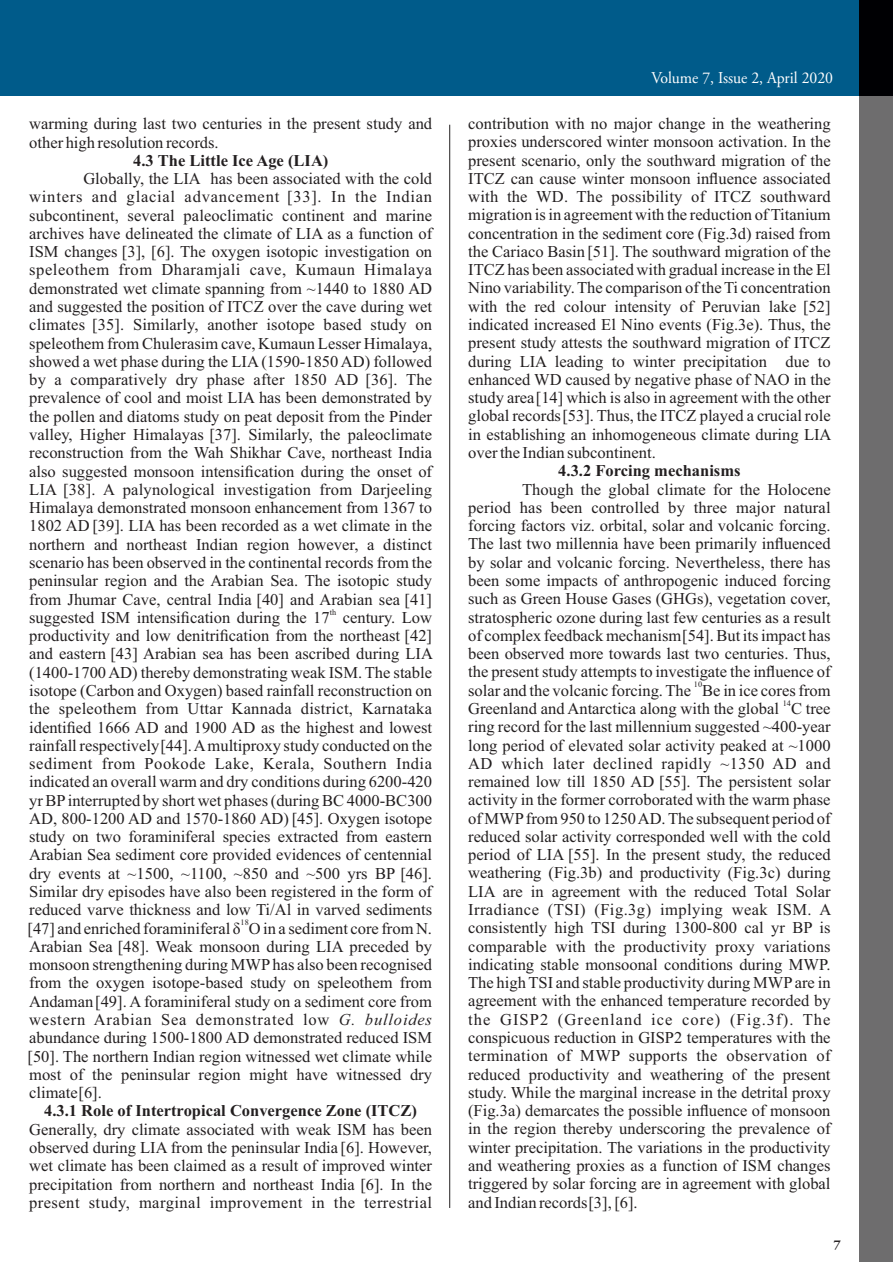
<style>
.page{position:relative;width:893px;height:1262px;background:#fff}
.page>*{position:absolute;margin:0;border:0;box-sizing:border-box;transform-origin:0 0}
.t1{font:16.5px/18.3px "Times New Roman";color:#231f20;text-align:justify}
.t2{font:700 16.5px "Times New Roman";color:#231f20}
.t3{font:16.5px "Adobe Garamond Pro";color:#fff;scale:.95 1}
.t4{font:700 13.5px "Adobe Garamond Pro";color:#231f20}
.t5{font:8.25px "Times New Roman";color:#231f20}
.s1{font-style:italic}
</style>
<div class="page">
<div style="left:858px;top:96px;width:35px;height:1166px;background:#6e6d6e"></div>
<div style="left:858px;top:0;width:35px;height:96px;background:#000003"></div>
<hr style="left:449px;top:125px;width:1px;height:1083px;background:#231f20">
<div style="left:0;top:0;width:858px;height:96px;background:#005b8a"></div>
<p class="t1" style="left:29px;top:116px;width:404px">warming during last two centuries in the present study and other high resolution records.</p>
<p class="t2" style="left:133px;top:155px;width:197px">4.3 The Little Ice Age (LIA)</p>
<p class="t1" style="left:29px;top:171px;width:404px;text-indent:54px">Globally, the LIA has been associated with the cold winters and glacial advancement [33]. In the Indian subcontinent, several paleoclimatic continent and marine archives have delineated the climate of LIA as a function of ISM changes [3], [6]. The oxygen isotopic investigation on speleothem from Dharamjali cave, Kumaun Himalaya demonstrated wet climate spanning from ~1440 to 1880 AD and suggested the position of ITCZ over the cave during wet climates [35]. Similarly, another isotope based study on speleothem from Chulerasim cave, Kumaun Lesser Himalaya, showed a wet phase during the LIA (1590-1850 AD) followed by a comparatively dry phase after 1850 AD [36]. The prevalence of cool and moist LIA has been demonstrated by the pollen and diatoms study on peat deposit from the Pinder valley, Higher Himalayas [37]. Similarly, the paleoclimate reconstruction from the Wah Shikhar Cave, northeast India also suggested monsoon intensification during the onset of LIA [38]. A palynological investigation from Darjeeling Himalaya demonstrated monsoon enhancement from 1367 to 1802 AD [39]. LIA has been recorded as a wet climate in the northern and northeast Indian region however, a distinct scenario has been observed in the continental records from the peninsular region and the Arabian Sea. The isotopic study from Jhumar Cave, central India [40] and Arabian sea [41]</p>
<p class="t5" style="left:330px;top:609px;width:8px">th</p>
<p class="t1" style="left:29px;top:609px;width:405px">suggested ISM intensification during the 17 century. Low productivity and low denitrification from the northeast [42] and eastern [43] Arabian sea has been ascribed during LIA (1400-1700 AD) thereby demonstrating weak ISM. The stable isotope (Carbon and Oxygen) based rainfall reconstruction on the speleothem from Uttar Kannada district, Karnataka identified 1666 AD and 1900 AD as the highest and lowest rainfall respectively [44]. Amultiproxy study conducted on the sediment from Pookode Lake, Kerala, Southern India indicated an overall warm and dry conditions during 6200-420 yr BPinterrupted by short wet phases (during BC 4000-BC300<br>AD, 800-1200 AD and 1570-1860 AD) [45]. Oxygen isotope study on two foraminiferal species extracted from eastern Arabian Sea sediment core provided evidences of centennial dry events at ~1500, ~1100, ~850 and ~500 yrs BP [46].<br>Similar dry episodes have also been registered in the form of reduced varve thickness and low Ti/Al in varved sediments</p>
<p class="t5" style="left:240px;top:919px;width:10px">18</p>
<p class="t1" style="left:27px;top:920px;width:406px">[47] and enriched foraminiferal δ O in a sediment core from N.<br>Arabian Sea [48]. Weak monsoon during LIA preceded by monsoon strengthening during MWPhas also been recognised from the oxygen isotope-based study on speleothem from Andaman [49]. A foraminiferal study on a sediment core from western Arabian Sea demonstrated low <span class="s1">G. bulloides </span>abundance during 1500-1800 AD demonstrated reduced ISM [50]. The northern Indian region witnessed wet climate while most of the peninsular region might have witnessed dry climate [6].</p>
<p class="t2" style="left:44px;top:1105px;width:374px">4.3.1 Role of Intertropical Convergence Zone (ITCZ)</p>
<p class="t1" style="left:29px;top:1121px;width:404px">Generally, dry climate associated with weak ISM has been observed during LIA from the peninsular India [6]. However, wet climate has been claimed as a result of improved winter precipitation from northern and northeast India [6]. In the present study, marginal improvement in the terrestrial</p>
<p class="t3" style="left:651px;top:71px;width:193px">Volume 7, Issue 2, April 2020</p>
<p class="t1" style="left:468px;top:116px;width:365px">contribution with no major change in the weathering proxies underscored winter monsoon activation. In the present scenario, only the southward migration of the ITCZ can cause winter monsoon influence associated with the WD. The possibility of ITCZ southward migration is in agreement with the reduction of Titanium concentration in the sediment core (Fig.3d) raised from the Cariaco Basin [51]. The southward migration of the ITCZ has been associated with gradual increase in the El Nino variability. The comparison of the Ti concentration with the red colour intensity of Peruvian lake [52] indicated increased El Nino events (Fig.3e). Thus, the present study attests the southward migration of ITCZ during LIA leading to winter precipitation due to enhanced WD caused by negative phase of NAO in the study area [14] which is also in agreement with the other global records [53]. Thus, the ITCZ played a crucial role in establishing an inhomogeneous climate during LIA over the Indian subcontinent.</p>
<p class="t2" style="left:558px;top:465px;width:184px">4.3.2 Forcing mechanisms</p>
<p class="t1" style="left:468px;top:481px;width:364px;text-indent:54px">Though the global climate for the Holocene period has been controlled by three major natural forcing factors viz. orbital, solar and volcanic forcing.<br>The last two millennia have been primarily influenced by solar and volcanic forcing. Nevertheless, there has been some impacts of anthropogenic induced forcing such as Green House Gases (GHGs), vegetation cover, stratospheric ozone during last few centuries as a result of complex feedback mechanism [54]. But its impact has been observed more towards last two centuries. Thus, the present study attempts to investigate the influence of</p>
<p class="t5" style="left:694px;top:681px;width:10px">10</p>
<p class="t1" style="left:468px;top:682px;width:364px">solar and the volcanic forcing. The Be in ice cores from</p>
<p class="t5" style="left:782px;top:700px;width:10px">14</p>
<p class="t1" style="left:468px;top:701px;width:365px">Greenland and Antarctica along with the global C tree ring record for the last millennium suggested ~400-year long period of elevated solar activity peaked at ~1000<br>AD which later declined rapidly ~1350 AD and remained low till 1850 AD [55]. The persistent solar activity in the former corroborated with the warm phase of MWPfrom 950 to 1250 AD. The subsequent period of reduced solar activity corresponded well with the cold period of LIA [55]. In the present study, the reduced weathering (Fig.3b) and productivity (Fig.3c) during LIA are in agreement with the reduced Total Solar Irradiance (TSI) (Fig.3g) implying weak ISM. A consistently high TSI during 1300-800 cal yr BP is comparable with the productivity proxy variations indicating stable monsoonal conditions during MWP.<br>The high TSI and stable productivity during MWPare in agreement with the enhanced temperature recorded by the GISP2 (Greenland ice core) (Fig.3f). The conspicuous reduction in GISP2 temperatures with the termination of MWP supports the observation of reduced productivity and weathering of the present study. While the marginal increase in the detrital proxy (Fig.3a) demarcates the possible influence of monsoon in the region thereby underscoring the prevalence of winter precipitation. The variations in the productivity and weathering proxies as a function of ISM changes triggered by solar forcing are in agreement with global and Indian records [3], [6].</p>
<p class="t4" style="left:833px;top:1238px;width:9px">7</p>
</div>
